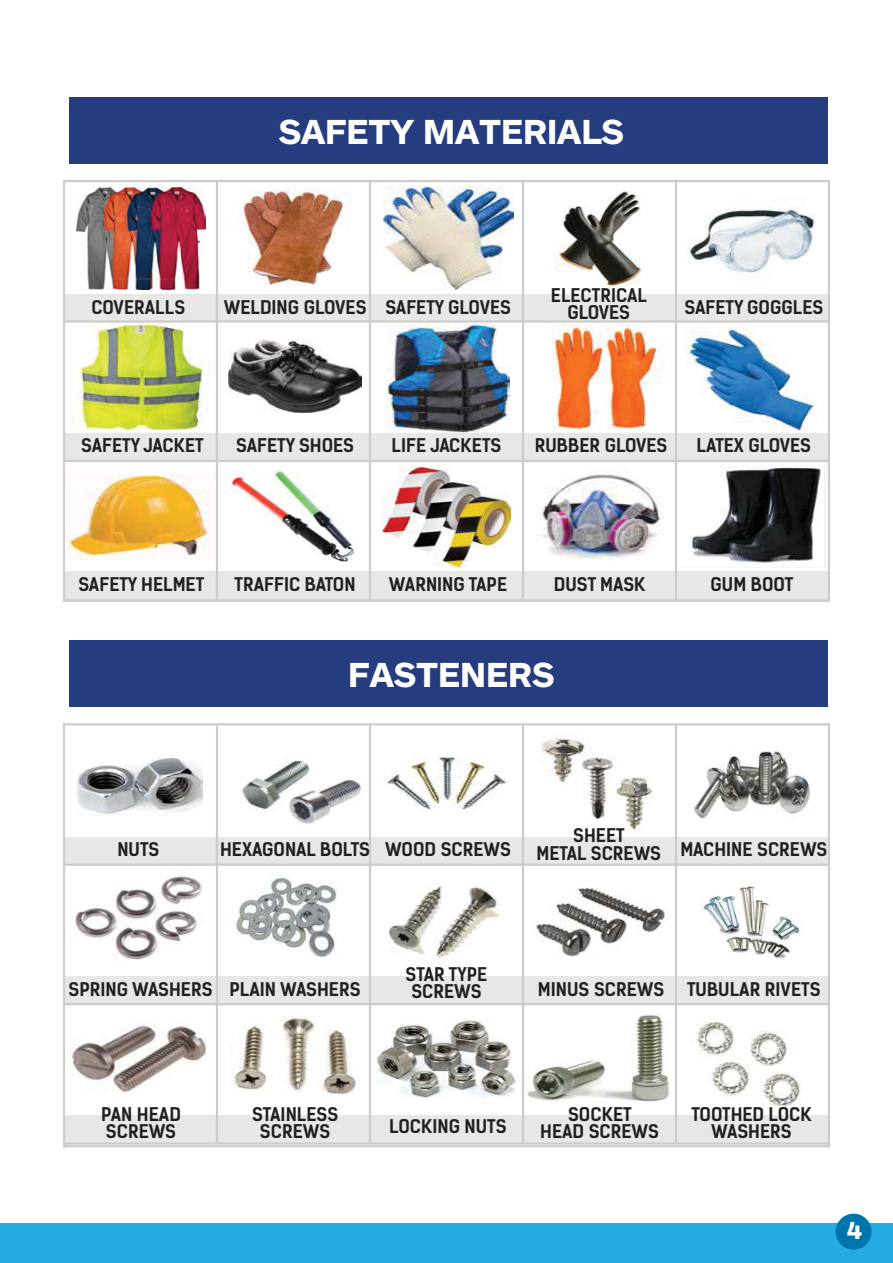
<style>
.page{position:relative;width:893px;height:1263px;background:#fff}
.page>*{position:absolute;margin:0;border:0;box-sizing:border-box;transform-origin:0 0}
.t1{font:700 36.15px "ARS Maquette Pro";letter-spacing:-.02em;color:#fff}
.t2{font:700 25.65px "ARS Maquette Pro";color:#fff}
.t3{font:700 18px/17.2px "Kelson Sans";color:#231f20;text-align:center}
</style>
<div class="page">
<img style="left:77px;top:187px;width:128px;height:102px">
<img style="left:240px;top:189px;width:109px;height:97px">
<img style="left:383px;top:187px;width:130px;height:103px">
<img style="left:554px;top:190px;width:87px;height:96px">
<img style="left:687px;top:206px;width:129px;height:67px">
<img style="left:73px;top:323px;width:136px;height:107px">
<img style="left:229px;top:339px;width:133px;height:73px">
<img style="left:69px;top:475px;width:139px;height:84px">
<img style="left:685px;top:326px;width:133px;height:105px">
<img style="left:552px;top:325px;width:112px;height:104px">
<img style="left:387px;top:324px;width:122px;height:108px">
<img style="left:232px;top:471px;width:124px;height:91px">
<img style="left:382px;top:466px;width:128px;height:102px">
<img style="left:692px;top:466px;width:133px;height:102px">
<img style="left:541px;top:474px;width:123px;height:86px">
<div style="left:64px;top:294px;width:765px;height:27px;background:#e7e7e7"></div>
<div style="left:64px;top:433px;width:765px;height:28px;background:#e7e7e7"></div>
<div style="left:64px;top:571px;width:765px;height:28px;background:#e7e7e7"></div>
<hr style="left:216px;top:182px;width:2px;height:418px;background:#cdcccb">
<hr style="left:369px;top:182px;width:2px;height:418px;background:#cdcccb">
<hr style="left:522px;top:182px;width:2px;height:418px;background:#cdcccb">
<hr style="left:675px;top:182px;width:2px;height:418px;background:#cdcccb">
<hr style="left:64px;top:320px;width:765px;height:3px;background:#cdcccb">
<hr style="left:64px;top:460px;width:765px;height:2px;background:#cdcccb">
<hr style="left:64px;top:599px;width:765px;height:2px;background:#cdcccb">
<img style="left:77px;top:758px;width:125px;height:57px">
<img style="left:241px;top:760px;width:69px;height:50px">
<img style="left:289px;top:777px;width:72px;height:47px">
<img style="left:384px;top:757px;width:122px;height:55px">
<img style="left:539px;top:737px;width:114px;height:94px">
<img style="left:694px;top:750px;width:116px;height:69px">
<img style="left:75px;top:876px;width:127px;height:84px">
<img style="left:236px;top:877px;width:101px;height:80px">
<img style="left:389px;top:884px;width:112px;height:76px">
<img style="left:536px;top:887px;width:133px;height:70px">
<img style="left:701px;top:886px;width:99px;height:73px">
<img style="left:69px;top:1023px;width:138px;height:70px">
<img style="left:233px;top:1017px;width:123px;height:76px">
<img style="left:377px;top:1020px;width:139px;height:79px">
<img style="left:528px;top:1014px;width:142px;height:87px">
<img style="left:696px;top:1019px;width:106px;height:89px">
<div style="left:64px;top:837px;width:765px;height:28px;background:#e7e7e7"></div>
<div style="left:64px;top:976px;width:765px;height:28px;background:#e7e7e7"></div>
<div style="left:64px;top:1115px;width:765px;height:27px;background:#e7e7e7"></div>
<hr style="left:216px;top:725px;width:2px;height:418px;background:#cdcccb">
<hr style="left:369px;top:725px;width:2px;height:418px;background:#cdcccb">
<hr style="left:522px;top:725px;width:2px;height:418px;background:#cdcccb">
<hr style="left:675px;top:725px;width:2px;height:418px;background:#cdcccb">
<hr style="left:64px;top:863px;width:765px;height:3px;background:#cdcccb">
<hr style="left:64px;top:1003px;width:765px;height:2px;background:#cdcccb">
<hr style="left:64px;top:1142px;width:765px;height:3px;background:#cdcccb">
<div style="left:0;top:1224px;width:893px;height:39px;background:#25abe2"></div>
<div style="left:835px;top:1214px;width:36px;height:36px;background:#0074ac;border-radius:50%"></div>
<div style="left:69px;top:97px;width:759px;height:66px;background:#253d7e"></div>
<div style="left:69px;top:640px;width:759px;height:66px;background:#253d7e"></div>
<h1 class="t1" style="left:278px;top:108px;width:347px">SAFETY MATERIALS</h1>
<p class="t3" style="left:92px;top:299px;width:95px">COVERALLS</p>
<p class="t3" style="left:224px;top:299px;width:144px">WELDING GLOVES</p>
<p class="t3" style="left:551px;top:287px;width:98px">ELECTRICAL<br>GLOVES</p>
<p class="t3" style="left:684px;top:299px;width:140px">SAFETY GOGGLES</p>
<p class="t3" style="left:385px;top:299px;width:127px">SAFETY GLOVES</p>
<p class="t3" style="left:81px;top:437px;width:124px">SAFETY JACKET</p>
<p class="t3" style="left:236px;top:437px;width:119px">SAFETY SHOES</p>
<p class="t3" style="left:392px;top:437px;width:111px">LIFE JACKETS</p>
<p class="t3" style="left:535px;top:437px;width:134px">RUBBER GLOVES</p>
<p class="t3" style="left:697px;top:437px;width:116px">LATEX GLOVES</p>
<p class="t3" style="left:78px;top:576px;width:127px">SAFETY HELMET</p>
<p class="t3" style="left:235px;top:576px;width:123px">TRAFFIC BATON</p>
<p class="t3" style="left:389px;top:576px;width:120px">WARNING TAPE</p>
<p class="t3" style="left:554px;top:576px;width:93px">DUST MASK</p>
<p class="t3" style="left:710px;top:576px;width:84px">GUM BOOT</p>
<h1 class="t1" style="left:348px;top:651px;width:208px">FASTENERS</h1>
<p class="t3" style="left:117px;top:841px;width:44px">NUTS</p>
<p class="t3" style="left:220px;top:841px;width:151px">HEXAGONAL BOLTS</p>
<p class="t3" style="left:385px;top:841px;width:127px">WOOD SCREWS</p>
<p class="t3" style="left:536px;top:829px;width:292px;line-height:13.5px;text-align:left;text-indent:37px">SHEET<br>METAL SCREWS MACHINE SCREWS</p>
<p class="t3" style="left:69px;top:980px;width:146px">SPRING WASHERS</p>
<p class="t3" style="left:230px;top:980px;width:133px">PLAIN WASHERS</p>
<p class="t3" style="left:406px;top:965px;width:83px">STAR TYPE<br>SCREWS</p>
<p class="t3" style="left:538px;top:980px;width:128px">MINUS SCREWS</p>
<p class="t3" style="left:687px;top:980px;width:135px">TUBULAR RIVETS</p>
<p class="t3" style="left:101px;top:1106px;width:81px;text-align:left">PAN HEAD<br>SCREWS</p>
<p class="t3" style="left:252px;top:1106px;width:88px">STAINLESS<br>SCREWS</p>
<p class="t3" style="left:540px;top:1106px;width:120px">SOCKET<br>HEAD SCREWS</p>
<p class="t3" style="left:691px;top:1106px;width:122px">TOOTHED LOCK</p>
<p class="t3" style="left:389px;top:1118px;width:119px">LOCKING NUTS</p>
<p class="t3" style="left:711px;top:1123px;width:82px">WASHERS</p>
<h2 class="t2" style="left:847px;top:1213px;width:17px">4</h2>
</div>
